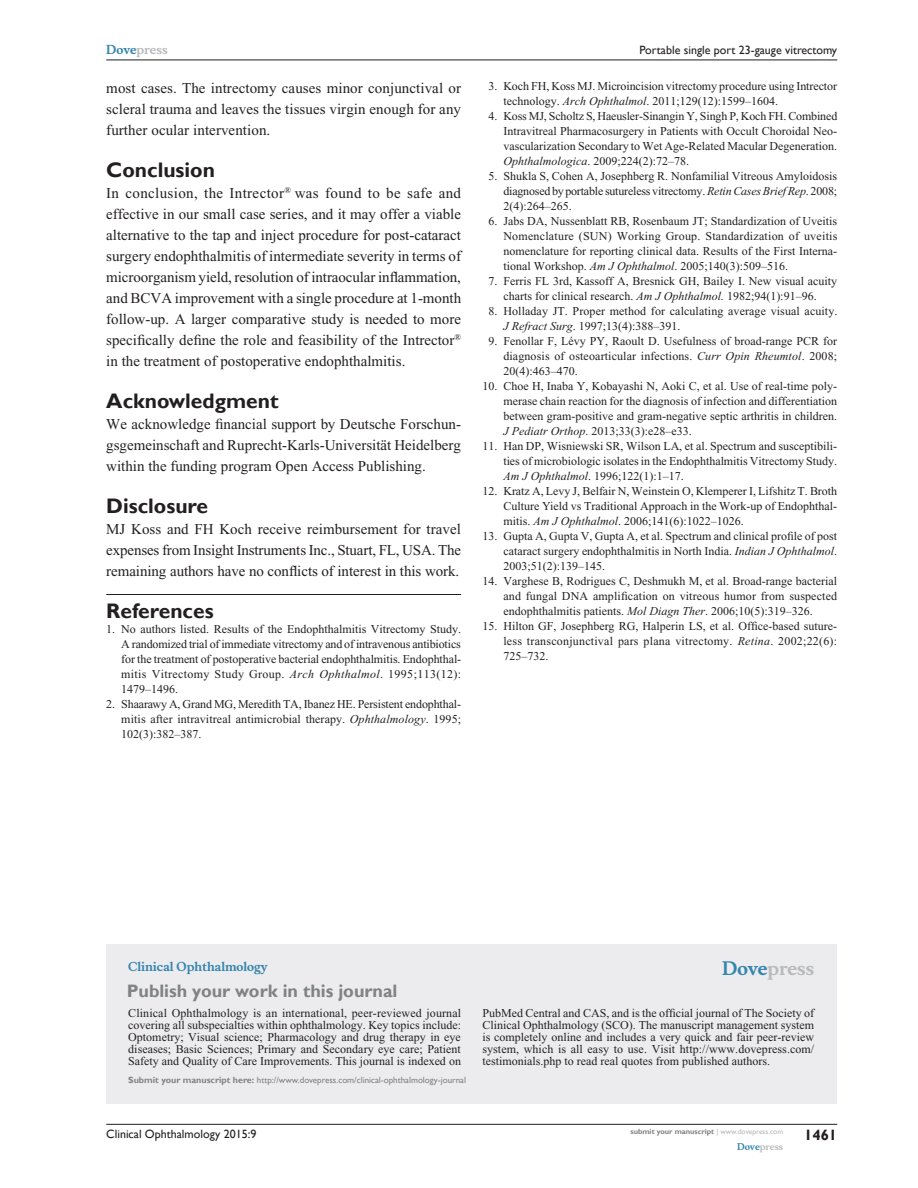
<style>
.page{position:relative;width:918px;height:1188px;background:#fff}
.page>*{position:absolute;margin:0;border:0;box-sizing:border-box;transform-origin:0 0}
.RefH{font:700 21px "Gill Sans";color:#231f20}
.PromBx-H1{font:700 18px "Gill Sans";color:#808285}
.PromBx-Brand{font:700 18px "Musee";color:#b8b9bc}
.TxF{font:15px/21px "Times New Roman";color:#231f20;text-align:justify}
.Tx{font:15px/21px "Times New Roman";letter-spacing:.005em;color:#231f20;text-align:justify}
.t1{font:700 15px "Gill Sans";color:#231f20}
.RefNL2{font:12px/15px "Times New Roman";color:#231f20;text-align:justify}
.PromBx-Tx{font:12px/12px "Times New Roman";color:#231f20;text-align:justify}
.RefNL1{font:12px/15px "Times New Roman";letter-spacing:.01em;color:#231f20;text-align:justify}
.t2{font:12px "Gill Sans";color:#231f20}
.PromBx-JrnlName{font:700 12px "Musee";color:#3485ae}
.t3{font:700 12px "Musee";color:#b8b9bc}
.PromBx-SubmitMssWebA{font:9px "Gill Sans";color:#808285}
.t4{font:700 9px "Musee";color:#b8b9bc}
.t5{font:700 7.5px "Gill Sans";color:#808285}
.s1{color:#3485ae}
.s2{font-style:italic}
.s3{font-weight:700}
.s4{font-weight:400;color:#b8b9bc}
</style>
<div class="page">
<div style="left:106px;top:944px;width:731px;height:159px;background:#ececee"></div>
<hr style="left:106px;top:1124px;width:731px;height:1px;background:#231f20">
<hr style="left:106px;top:60px;width:731px;height:1px;background:#231f20">
<hr style="left:106px;top:594px;width:355px;height:1px;background:#231f20">
<p class="t3" style="left:106px;top:43px;width:63px"><span class="s1">Dove</span>press</p>
<p class="Tx" style="left:106px;top:77px;width:356px">most cases. The intrectomy causes minor conjunctival or scleral trauma and leaves the tissues virgin enough for any further ocular intervention.</p>
<h1 class="RefH" style="left:106px;top:157px;width:110px">Conclusion</h1>
<p class="TxF" style="left:106px;top:182px;width:356px">In conclusion, the Intrector<sup>®</sup> was found to be safe and effective in our small case series, and it may offer a viable alternative to the tap and inject procedure for post-cataract surgery endophthalmitis of intermediate severity in terms of microorganism yield, resolution of intraocular inflammation, and BCVA improvement with a single procedure at 1-month follow-up. A larger comparative study is needed to more specifically define the role and feasibility of the Intrector<sup>® </sup>in the treatment of postoperative endophthalmitis.</p>
<h1 class="RefH" style="left:106px;top:388px;width:174px">Acknowledgment</h1>
<p class="TxF" style="left:106px;top:413px;width:356px">We acknowledge financial support by Deutsche Forschun&shy;gsgemeinschaft and Ruprecht-Karls-Universität Heidelberg within the funding program Open Access Publishing.</p>
<h1 class="RefH" style="left:106px;top:493px;width:103px">Disclosure</h1>
<p class="TxF" style="left:106px;top:518px;width:356px">MJ Koss and FH Koch receive reimbursement for travel expenses from Insight Instruments Inc., Stuart, FL, USA. The remaining authors have no conflicts of interest in this work.</p>
<p class="RefH" style="left:106px;top:598px;width:109px">References</p>
<p class="RefNL1" style="left:121px;top:621px;width:341px;text-indent:-15px">1. No authors listed. Results of the Endophthalmitis Vitrectomy Study.<br>A randomized trial of immediate vitrectomy and of intravenous antibiotics for the treatment of postoperative bacterial endophthalmitis. Endophthal&shy;mitis Vitrectomy Study Group. <span class="s2">Arch Ophthalmol</span>. 1995;113(12):<br>1479–1496.</p>
<p class="RefNL1" style="left:121px;top:696px;width:341px;text-indent:-15px">2. Shaarawy A, Grand MG, Meredith TA, Ibanez HE. Persistent endophthal&shy;mitis after intravitreal antimicrobial therapy. <span class="s2">Ophthalmology</span>. 1995; 102(3):382–387.</p>
<p class="t2" style="left:640px;top:43px;width:199px">Portable single port 23-gauge vitrectomy</p>
<p class="RefNL2" style="left:503px;top:79px;width:335px;text-indent:-15px">3. Koch FH, Koss MJ. Microincision vitrectomy procedure using Intrector technology. <span class="s2">Arch Ophthalmol</span>. 2011;129(12):1599–1604.</p>
<p class="RefNL2" style="left:503px;top:109px;width:335px;text-indent:-15px">4. Koss MJ, Scholtz S, Haeusler-Sinangin Y, Singh P, Koch FH. Combined Intravitreal Pharmacosurgery in Patients with Occult Choroidal Neo&shy;vascularization Secondary to Wet Age-Related Macular Degeneration.<br><span class="s2">Ophthalmologica</span>. 2009;224(2):72–78.</p>
<p class="RefNL2" style="left:503px;top:169px;width:335px;text-indent:-15px">5. Shukla S, Cohen A, Josephberg R. Nonfamilial Vitreous Amyloidosis diagnosed by portable sutureless vitrectomy. <span class="s2">Retin Cases Brief Rep</span>. 2008; 2(4):264–265.</p>
<p class="RefNL2" style="left:503px;top:214px;width:336px;text-indent:-15px">6. Jabs DA, Nussenblatt RB, Rosenbaum JT; Standardization of Uveitis Nomenclature (SUN) Working Group. Standardization of uveitis nomenclature for reporting clinical data. Results of the First Interna&shy;tional Workshop. <span class="s2">Am J Ophthalmol</span>. 2005;140(3):509–516.</p>
<p class="RefNL2" style="left:488px;top:274px;width:350px;text-align:center">7. Ferris FL 3rd, Kassoff A, Bresnick GH, Bailey I. New visual acuity charts for clinical research. <span class="s2">Am J Ophthalmol.</span> 1982;94(1):91–96.</p>
<p class="RefNL2" style="left:503px;top:304px;width:336px;text-indent:-15px">8. Holladay JT. Proper method for calculating average visual acuity.<br><span class="s2">J Refract Surg</span>. 1997;13(4):388–391.</p>
<p class="RefNL2" style="left:503px;top:334px;width:335px;text-indent:-15px">9. Fenollar F, Lévy PY, Raoult D. Usefulness of broad-range PCR for diagnosis of osteoarticular infections. <span class="s2">Curr Opin Rheumtol</span>. 2008; 20(4):463–470.</p>
<p class="RefNL2" style="left:503px;top:379px;width:335px;text-indent:-21px">10. Choe H, Inaba Y, Kobayashi N, Aoki C, et al. Use of real-time poly&shy;merase chain reaction for the diagnosis of infection and differentiation between gram-positive and gram-negative septic arthritis in children.<br><span class="s2">J Pediatr Orthop</span>. 2013;33(3):e28–e33.</p>
<p class="RefNL2" style="left:503px;top:439px;width:335px;text-indent:-21px">11. Han DP, Wisniewski SR, Wilson LA, et al. Spectrum and susceptibili&shy;ties of microbiologic isolates in the Endophthalmitis Vitrectomy Study.<br><span class="s2">Am J Ophthalmol</span>. 1996;122(1):1–17.</p>
<p class="RefNL2" style="left:503px;top:484px;width:335px;text-indent:-21px">12. Kratz A, Levy J, Belfair N, Weinstein O, Klemperer I, Lifshitz T. Broth Culture Yield vs Traditional Approach in the Work-up of Endophthal&shy;mitis. <span class="s2">Am J Ophthalmol</span>. 2006;141(6):1022–1026.</p>
<p class="RefNL2" style="left:503px;top:529px;width:335px;text-indent:-21px">13. Gupta A, Gupta V, Gupta A, et al. Spectrum and clinical profile of post cataract surgery endophthalmitis in North India. <span class="s2">Indian J Ophthalmol</span>.<br>2003;51(2):139–145.</p>
<p class="RefNL2" style="left:503px;top:574px;width:335px;text-indent:-21px">14. Varghese B, Rodrigues C, Deshmukh M, et al. Broad-range bacterial and fungal DNA amplification on vitreous humor from suspected endophthalmitis patients. <span class="s2">Mol Diagn Ther</span>. 2006;10(5):319–326.</p>
<p class="RefNL2" style="left:503px;top:619px;width:335px;text-indent:-21px">15. Hilton GF, Josephberg RG, Halperin LS, et al. Office-based suture&shy;less transconjunctival pars plana vitrectomy. <span class="s2">Retina</span>. 2002;22(6):<br>725–732.</p>
<p class="PromBx-JrnlName" style="left:128px;top:959px;width:141px">Clinical Ophthalmology</p>
<p class="PromBx-H1" style="left:127px;top:980px;width:272px">Publish your work in this journal</p>
<p class="PromBx-Brand" style="left:722px;top:958px;width:94px"><span class="s1">Dove</span>press</p>
<p class="PromBx-Tx" style="left:128px;top:1007px;width:334px">Clinical Ophthalmology is an international, peer-reviewed journal covering all subspecialties within ophthalmology. Key topics include:<br>Optometry; Visual science; Pharmacology and drug therapy in eye diseases; Basic Sciences; Primary and Secondary eye care; Patient Safety and Quality of Care Improvements. This journal is indexed on</p>
<p class="PromBx-Tx" style="left:482px;top:1007px;width:333px">PubMed Central and CAS, and is the official journal of The Society of Clinical Ophthalmology (SCO). The manuscript management system is completely online and includes a very quick and fair peer-review system, which is all easy to use. Visit http://www.dovepress.com/ testimonials.php to read real quotes from published authors.</p>
<p class="PromBx-SubmitMssWebA" style="left:128px;top:1075px;width:339px"><span class="s3">Submit your manuscript here:</span> http://www.dovepress.com/clinical-ophthalmology-journal</p>
<p class="t2" style="left:106px;top:1127px;width:152px">Clinical Ophthalmology 2015:9</p>
<p class="t5" style="left:631px;top:1127px;width:154px">submit your manuscript <span class="s4">| www.dovepress.com</span></p>
<p class="t4" style="left:737px;top:1141px;width:48px"><span class="s1">Dove</span>press</p>
<p class="t1" style="left:804px;top:1126px;width:35px">1461</p>
</div>
